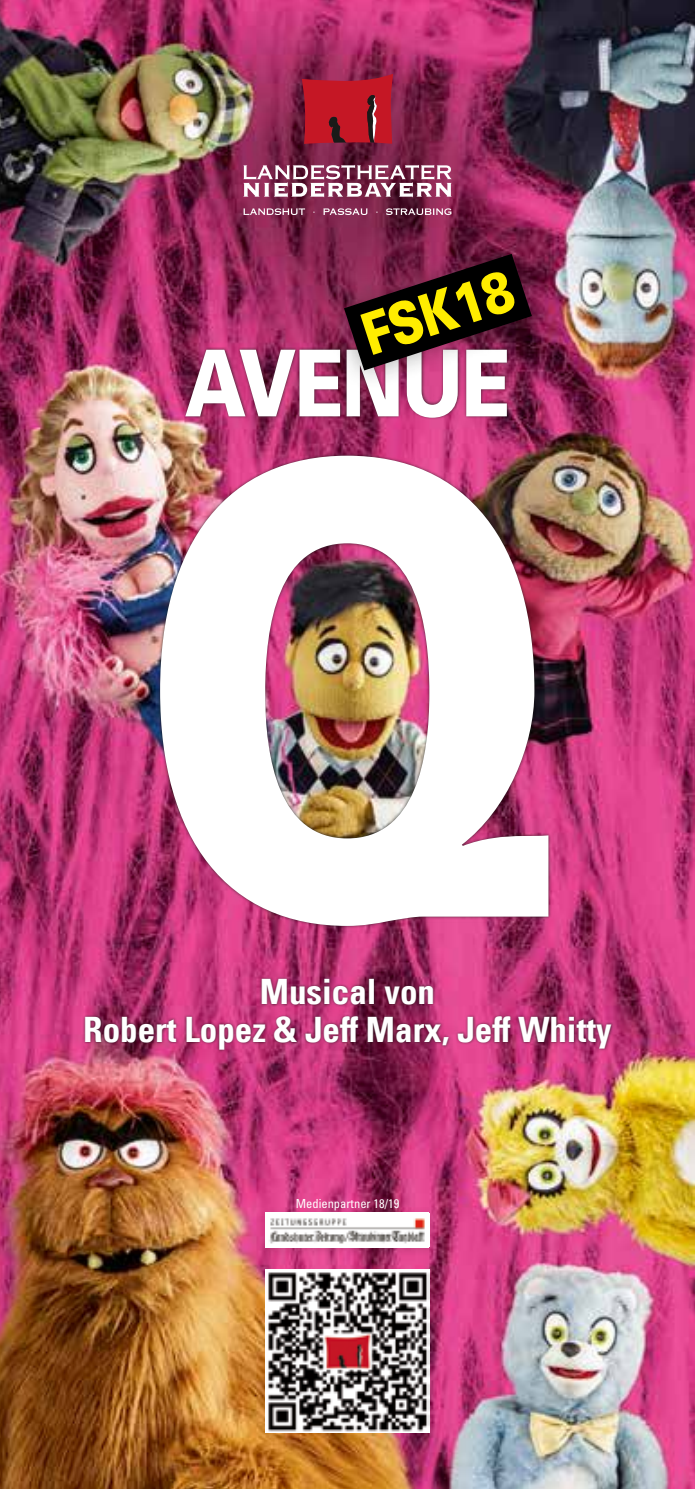
<style>
.page{position:relative;width:695px;height:1489px;background:#fff}
.page>*{position:absolute;margin:0;border:0;box-sizing:border-box;transform-origin:0 0}
.t1{font:900 625px "Univers";color:#fff;scale:.8 1}
.t2{font:900 92.25px "Univers";letter-spacing:-.025em;color:#fff;scale:.8 1}
.t3{font:900 58.25px "Univers";color:#ffed00;scale:.8 1}
.t4{font:35px/37.5px "Univers Com 67 Bold Cond";color:#fff;text-align:center}
.t5{font:condensed 12.5px "Univers";color:#fff}
</style>
<div class="page">
<img style="left:0;top:0;width:694px;height:1488px">
<div style="left:259px;top:1206px;width:179px;height:50px;background:#1a1a18;opacity:.15"></div>
<div style="left:266px;top:1212px;width:163px;height:35px;background:#fff"></div>
<img style="left:269px;top:1218px;width:156px;height:26px">
<div style="left:82px;top:347px;width:532px;height:705px;background:#1a1a18;opacity:.75"></div>
<img style="left:266px;top:1269px;width:163px;height:162px">
<svg style="left:243px;top:165px;width:208px;height:32px"></svg>
<svg style="left:243px;top:208px;width:62px;height:7px"></svg>
<svg style="left:323px;top:208px;width:44px;height:7px"></svg>
<svg style="left:386px;top:208px;width:65px;height:7px"></svg>
<svg style="left:302px;top:74px;width:91px;height:70px;background:#af1b2b"></svg>
<div style="left:323px;top:232px;width:230px;height:160px;background:#1a1a18;opacity:.38"></div>
<svg style="left:344px;top:254px;width:187px;height:116px;background:#350f20"></svg>
<h3 class="t3" style="left:352px;top:302px;width:196px;rotate:-18deg">FSK18</h3>
<h2 class="t2" style="left:184px;top:326px;width:409px">AVENUE</h2>
<h1 class="t1" style="left:139px;top:305px;width:522px">Q</h1>
<p class="t4" style="left:83px;top:972px;width:530px">Musical von<br>Robert Lopez &amp; Jeff Marx, Jeff Whitty</p>
<p class="t5" style="left:296px;top:1195px;width:105px">Medienpartner 18/19</p>
</div>
